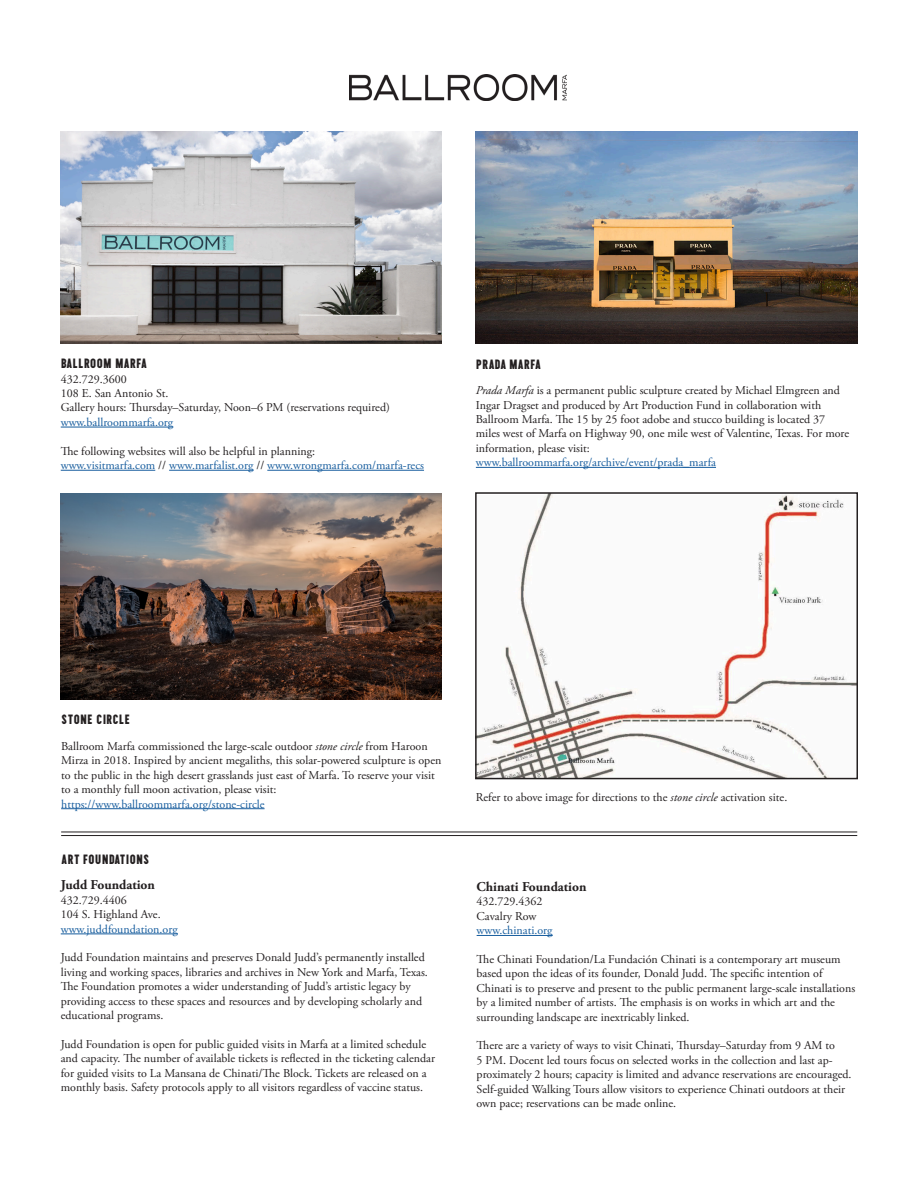
<style>
.page{position:relative;width:918px;height:1188px;background:#fff}
.page>*{position:absolute;margin:0;border:0;box-sizing:border-box;transform-origin:0 0}
.t1{font:13.5px "Prismatic 4 Base";color:#231f20}
.t2{font:700 13.5px "Adobe Garamond Pro";color:#231f20}
.t3{font:12px/14.4px "Adobe Garamond Pro";color:#231f20}
.t4{font:12px "Adobe Garamond Pro";color:#175d9e}
.s1{color:#231f20}
.s2{font-style:italic}
</style>
<div class="page">
<hr style="left:476px;top:467px;width:240px;height:1px;background:#175d9e">
<hr style="left:61px;top:427px;width:112px;height:1px;background:#175d9e">
<hr style="left:61px;top:470px;width:94px;height:1px;background:#175d9e">
<hr style="left:169px;top:470px;width:84px;height:1px;background:#175d9e">
<hr style="left:267px;top:470px;width:157px;height:1px;background:#175d9e">
<hr style="left:477px;top:935px;width:76px;height:1px;background:#175d9e">
<hr style="left:61px;top:934px;width:117px;height:1px;background:#175d9e">
<img style="left:476px;top:132px;width:381px;height:212px">
<hr style="left:61px;top:835px;width:796px;height:1px;background:#231f20">
<hr style="left:61px;top:832px;width:796px;height:1px;background:#231f20">
<img style="left:61px;top:493px;width:380px;height:206px">
<img style="left:478px;top:495px;width:377px;height:281px">
<div style="left:475px;top:492px;width:383px;height:287px;border:2px solid #231f20"></div>
<img style="left:60px;top:132px;width:382px;height:212px">
<img style="left:349px;top:75px;width:218px;height:25px">
<hr style="left:61px;top:808px;width:204px;height:1px;background:#175d9e">
<p class="t1" style="left:61px;top:356px;width:88px">BALLROOM MARFA</p>
<p class="t3" style="left:61px;top:372px;width:67px">432.729.3600</p>
<p class="t3" style="left:61px;top:386px;width:109px">108 E. San Antonio St.</p>
<p class="t3" style="left:61px;top:401px;width:331px">Gallery hours: Thursday–Saturday, Noon–6 PM (reservations required)</p>
<p class="t4" style="left:61px;top:415px;width:114px">www.ballroommarfa.org</p>
<p class="t3" style="left:61px;top:444px;width:256px">The following websites will also be helpful in planning:</p>
<p class="t4" style="left:61px;top:458px;width:365px">www.visitmarfa.com <span class="s1">//</span> www.marfalist.org <span class="s1">//</span> www.wrongmarfa.com/marfa-recs</p>
<p class="t1" style="left:476px;top:357px;width:66px">PRADA MARFA</p>
<p class="t3" style="left:476px;top:384px;width:375px"><span class="s2">Prada Marfa</span> is a permanent public sculpture created by Michael Elmgreen and Ingar Dragset and produced by Art Production Fund in collaboration with Ballroom Marfa. The 15 by 25 foot adobe and stucco building is located 37 miles west of Marfa on Highway 90, one mile west of Valentine, Texas. For more information, please visit:</p>
<p class="t4" style="left:476px;top:455px;width:242px">www.ballroommarfa.org/archive/event/prada_marfa</p>
<p class="t1" style="left:61px;top:713px;width:70px">STONE CIRCLE</p>
<p class="t3" style="left:61px;top:739px;width:382px">Ballroom Marfa commissioned the large-scale outdoor <span class="s2">stone circle</span> from Haroon Mirza in 2018. Inspired by ancient megaliths, this solar-powered sculpture is open to the public in the high desert grasslands just east of Marfa. To reserve your visit to a monthly full moon activation, please visit:</p>
<p class="t4" style="left:61px;top:797px;width:205px">https://www.ballroommarfa.org/stone-circle</p>
<p class="t1" style="left:61px;top:852px;width:90px">ART FOUNDATIONS</p>
<p class="t2" style="left:61px;top:877px;width:96px">Judd Foundation</p>
<p class="t3" style="left:61px;top:893px;width:67px">432.729.4406</p>
<p class="t3" style="left:61px;top:908px;width:101px">104 S. Highland Ave.</p>
<p class="t4" style="left:61px;top:922px;width:119px">www.juddfoundation.org</p>
<p class="t3" style="left:61px;top:951px;width:369px">Judd Foundation maintains and preserves Donald Judd’s permanently installed living and working spaces, libraries and archives in New York and Marfa, Texas.<br>The Foundation promotes a wider understanding of Judd’s artistic legacy by providing access to these spaces and resources and by developing scholarly and educational programs.</p>
<p class="t3" style="left:61px;top:1037px;width:376px">Judd Foundation is open for public guided visits in Marfa at a limited schedule and capacity. The number of available tickets is reflected in the ticketing calendar for guided visits to La Mansana de Chinati/The Block. Tickets are released on a monthly basis. Safety protocols apply to all visitors regardless of vaccine status.</p>
<p class="t3" style="left:476px;top:791px;width:313px">Refer to above image for directions to the <span class="s2">stone circle</span> activation site.</p>
<p class="t2" style="left:477px;top:879px;width:111px">Chinati Foundation</p>
<p class="t3" style="left:477px;top:895px;width:67px">432.729.4362</p>
<p class="t3" style="left:477px;top:909px;width:61px">Cavalry Row</p>
<p class="t4" style="left:477px;top:923px;width:78px">www.chinati.org</p>
<p class="t3" style="left:477px;top:952px;width:365px">The Chinati Foundation/La Fundación Chinati is a contemporary art museum</p>
<p class="t3" style="left:477px;top:967px;width:347px">based upon the ideas of its founder, Donald Judd. The specific intention of</p>
<p class="t3" style="left:477px;top:981px;width:380px">Chinati is to preserve and present to the public permanent large-scale installations</p>
<p class="t3" style="left:477px;top:996px;width:360px">by a limited number of artists. The emphasis is on works in which art and the</p>
<p class="t3" style="left:477px;top:1010px;width:215px">surrounding landscape are inextricably linked.</p>
<p class="t3" style="left:477px;top:1039px;width:377px">There are a variety of ways to visit Chinati, Thursday–Saturday from 9 AM to<br>5 PM. Docent led tours focus on selected works in the collection and last ap&shy;proximately 2 hours; capacity is limited and advance reservations are encouraged.<br>Self-guided Walking Tours allow visitors to experience Chinati outdoors at their own pace; reservations can be made online.</p>
</div>
